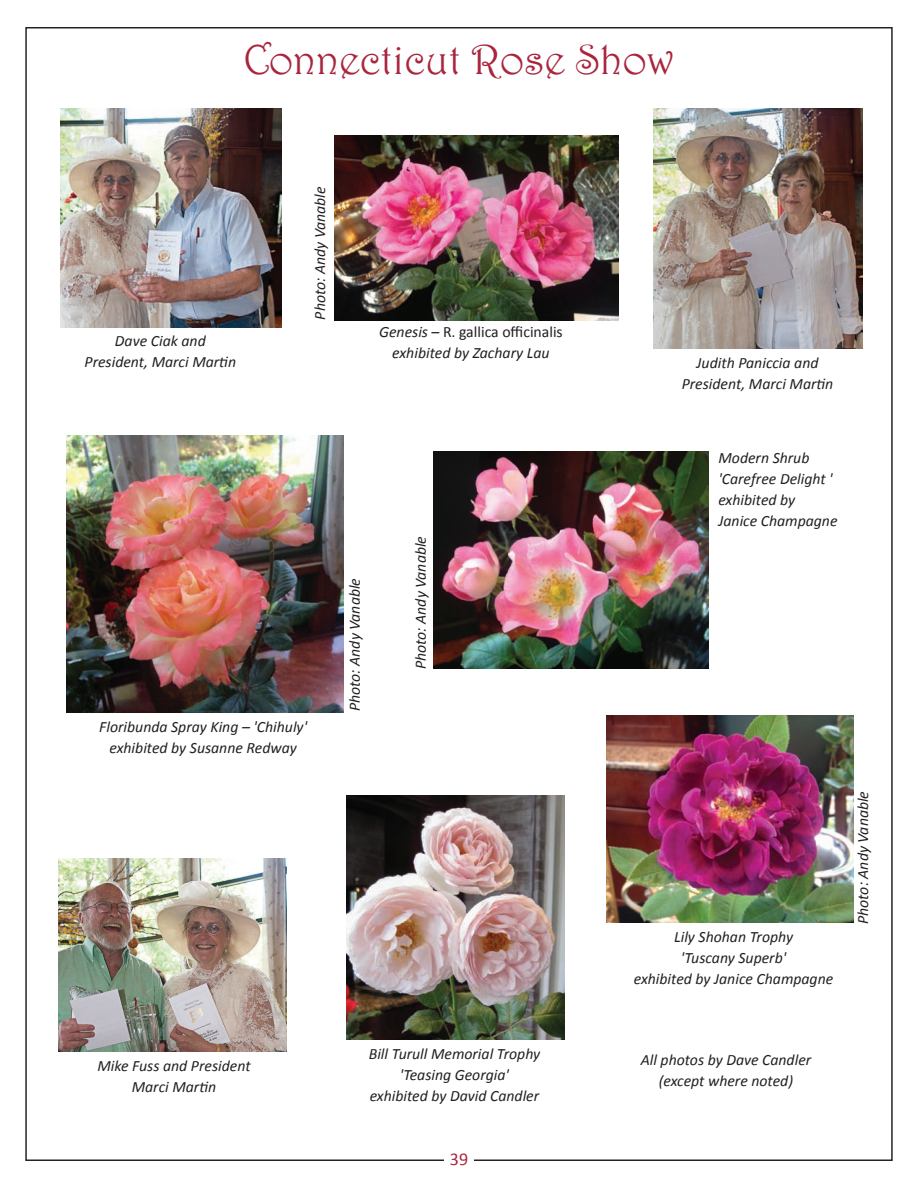
<style>
.page{position:relative;width:918px;height:1188px;background:#fff}
.page>*{position:absolute;margin:0;border:0;box-sizing:border-box;transform-origin:0 0}
.t1{font:42px "Harrington";color:#a9253e}
.t2{font:18px "Calibri";color:#a9253e}
.t3{font:italic 15.75px/21px "Calibri";color:#231f20;text-align:center}
.s1{font-style:normal}
</style>
<div class="page">
<img style="left:653px;top:108px;width:210px;height:240px">
<img style="left:60px;top:108px;width:221px;height:219px">
<img style="left:59px;top:858px;width:227px;height:193px">
<img style="left:434px;top:451px;width:274px;height:217px">
<img style="left:334px;top:135px;width:285px;height:186px">
<img style="left:66px;top:435px;width:277px;height:277px">
<img style="left:346px;top:795px;width:218px;height:245px">
<img style="left:606px;top:716px;width:248px;height:207px">
<h1 class="t1" style="left:244px;top:34px;width:432px">Connecticut Rose Show</h1>
<p class="t3" style="left:85px;top:330px;width:153px">Dave Ciak and<br>President, Marci Martin</p>
<p class="t3" style="left:309px;top:320px;width:134px;rotate:-90deg">Photo: Andy Vanable</p>
<p class="t3" style="left:379px;top:321px;width:185px">Genesis – <span class="s1">R. gallica officinalis </span>exhibited by Zachary Lau</p>
<p class="t3" style="left:99px;top:715px;width:209px">Floribunda Spray King – 'Chihuly' exhibited by Susanne Redway</p>
<p class="t3" style="left:344px;top:711px;width:134px;rotate:-90deg">Photo: Andy Vanable</p>
<p class="t3" style="left:410px;top:669px;width:134px;rotate:-90deg">Photo: Andy Vanable</p>
<p class="t3" style="left:97px;top:1055px;width:155px">Mike Fuss and President<br>Marci Martin</p>
<p class="t3" style="left:369px;top:1043px;width:173px">Bill Turull Memorial Trophy 'Teasing Georgia'<br>exhibited by David Candler</p>
<p class="t2" style="left:450px;top:1147px;width:20px">39</p>
<p class="t3" style="left:682px;top:351px;width:153px">Judith Paniccia and<br>President, Marci Martin</p>
<p class="t3" style="left:718px;top:447px;width:121px;text-align:left">Modern Shrub 'Carefree Delight ' exhibited by<br>Janice Champagne</p>
<p class="t3" style="left:634px;top:926px;width:201px">Lily Shohan Trophy<br>'Tuscany Superb'<br>exhibited by Janice Champagne</p>
<p class="t3" style="left:852px;top:924px;width:134px;rotate:-90deg">Photo: Andy Vanable</p>
<p class="t3" style="left:641px;top:1049px;width:172px">All photos by Dave Candler (except where noted)</p>
</div>
